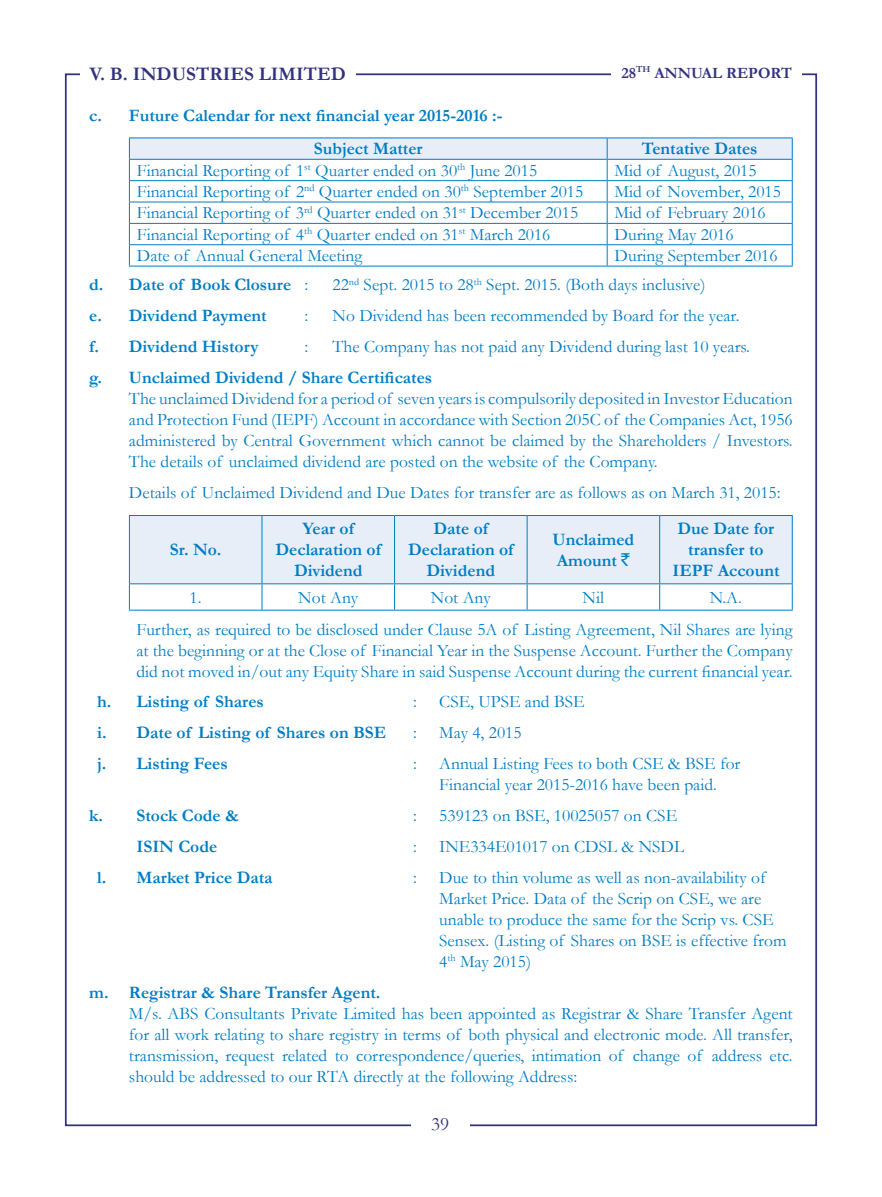
<style>
.page{position:relative;width:882px;height:1197px;background:#fff}
.page>*{position:absolute;margin:0;border:0;box-sizing:border-box;transform-origin:0 0}
.t1{font:700 19.25px "Garamond";color:#32327f}
.t2{font:19.25px "Garamond";color:#32327f}
.t3{font:17.5px/21px "Garamond";color:#007dc5}
.t4{font:700 17.5px/21px "Garamond";color:#007dc5;text-align:center}
.t5{font:700 15.75px "Garamond";color:#32327f}
.s1{font-weight:400}
.s2{font-family:"Rupee Foradian";font-weight:400}
</style>
<div class="page">
<hr style="left:129px;top:137px;width:478px;height:1px;background:#007dc5">
<hr style="left:607px;top:137px;width:186px;height:1px;background:#007dc5">
<svg style="left:129px;top:138px;width:664px;height:128px"></svg>
<hr style="left:129px;top:266px;width:478px;height:1px;background:#007dc5">
<hr style="left:607px;top:266px;width:186px;height:1px;background:#007dc5">
<div style="left:130px;top:516px;width:662px;height:67px;background:#e7eef8"></div>
<hr style="left:129px;top:515px;width:133px;height:1px;background:#007dc5">
<hr style="left:129px;top:516px;width:1px;height:67px;background:#007dc5">
<hr style="left:262px;top:515px;width:133px;height:1px;background:#007dc5">
<hr style="left:262px;top:516px;width:1px;height:67px;background:#007dc5">
<hr style="left:395px;top:515px;width:132px;height:1px;background:#007dc5">
<hr style="left:394px;top:516px;width:1px;height:67px;background:#007dc5">
<hr style="left:527px;top:515px;width:133px;height:1px;background:#007dc5">
<hr style="left:527px;top:516px;width:1px;height:67px;background:#007dc5">
<hr style="left:660px;top:515px;width:133px;height:1px;background:#007dc5">
<hr style="left:659px;top:516px;width:1px;height:67px;background:#007dc5">
<hr style="left:792px;top:516px;width:1px;height:67px;background:#007dc5">
<hr style="left:129px;top:583px;width:133px;height:1px;background:#007dc5">
<svg style="left:129px;top:584px;width:1px;height:26px"></svg>
<hr style="left:262px;top:583px;width:133px;height:1px;background:#007dc5">
<svg style="left:262px;top:584px;width:1px;height:26px"></svg>
<hr style="left:395px;top:583px;width:132px;height:1px;background:#007dc5">
<svg style="left:394px;top:584px;width:1px;height:26px"></svg>
<hr style="left:527px;top:583px;width:133px;height:1px;background:#007dc5">
<svg style="left:527px;top:584px;width:1px;height:26px"></svg>
<hr style="left:660px;top:583px;width:133px;height:1px;background:#007dc5">
<svg style="left:659px;top:584px;width:1px;height:26px"></svg>
<svg style="left:792px;top:584px;width:1px;height:26px"></svg>
<hr style="left:129px;top:610px;width:133px;height:1px;background:#007dc5">
<hr style="left:262px;top:610px;width:133px;height:1px;background:#007dc5">
<hr style="left:395px;top:610px;width:132px;height:1px;background:#007dc5">
<hr style="left:527px;top:610px;width:133px;height:1px;background:#007dc5">
<hr style="left:660px;top:610px;width:133px;height:1px;background:#007dc5">
<p class="t1" style="left:90px;top:61px;width:258px">V. B. INDUSTRIES LIMITED</p>
<p class="t5" style="left:621px;top:62px;width:172px">28<sup>TH</sup> ANNUAL REPORT</p>
<p class="t4" style="left:314px;top:98px;width:190px;line-height:33.8px;text-align:left;text-indent:-225px">c. Future Calendar for next financial year 2015-2016 :-<br>Subject Matter</p>
<p class="t4" style="left:642px;top:138px;width:117px">Tentative Dates</p>
<p class="t3" style="left:137px;top:159px;width:402px">Financial Reporting of 1<sup>st</sup> Quarter ended on 30<sup>th</sup> June 2015</p>
<p class="t3" style="left:615px;top:159px;width:144px">Mid of August, 2015</p>
<p class="t3" style="left:137px;top:181px;width:448px">Financial Reporting of 2<sup>nd</sup> Quarter ended on 30<sup>th</sup> September 2015</p>
<p class="t3" style="left:615px;top:181px;width:168px">Mid of November, 2015</p>
<p class="t3" style="left:137px;top:202px;width:443px">Financial Reporting of 3<sup>rd</sup> Quarter ended on 31<sup>st</sup> December 2015</p>
<p class="t3" style="left:615px;top:202px;width:153px">Mid of February 2016</p>
<p class="t3" style="left:137px;top:223px;width:415px">Financial Reporting of 4<sup>th</sup> Quarter ended on 31<sup>st</sup> March 2016</p>
<p class="t3" style="left:615px;top:223px;width:121px">During May 2016</p>
<p class="t3" style="left:137px;top:245px;width:227px">Date of Annual General Meeting</p>
<p class="t3" style="left:615px;top:245px;width:165px">During September 2016</p>
<p class="t4" style="left:89px;top:275px;width:221px">d. Date of Book Closure <span class="s1">:</span></p>
<p class="t3" style="left:333px;top:274px;width:375px">22<sup>nd</sup> Sept. 2015 to 28<sup>th</sup> Sept. 2015. (Both days inclusive)</p>
<p class="t4" style="left:89px;top:305px;width:179px">e. Dividend Payment</p>
<p class="t3" style="left:305px;top:305px;width:5px">:</p>
<p class="t3" style="left:333px;top:305px;width:408px">No Dividend has been recommended by Board for the year.</p>
<p class="t4" style="left:89px;top:336px;width:171px">f. Dividend History</p>
<p class="t3" style="left:305px;top:336px;width:5px">:</p>
<p class="t3" style="left:333px;top:336px;width:419px">The Company has not paid any Dividend during last 10 years.</p>
<p class="t4" style="left:89px;top:367px;width:344px">g. Unclaimed Dividend / Share Certificates</p>
<p class="t3" style="left:129px;top:388px;width:665px;text-align:justify">The unclaimed Dividend for a period of seven years is compulsorily deposited in Investor Education and Protection Fund (IEPF) Account in accordance with Section 205C of the Companies Act, 1956 administered by Central Government which cannot be claimed by the Shareholders / Investors.<br>The details of unclaimed dividend are posted on the website of the Company.</p>
<p class="t3" style="left:129px;top:482px;width:653px">Details of Unclaimed Dividend and Due Dates for transfer are as follows as on March 31, 2015:</p>
<p class="t4" style="left:170px;top:539px;width:53px">Sr. No.</p>
<p class="t4" style="left:276px;top:518px;width:107px">Year of<br>Declaration of<br>Dividend</p>
<p class="t4" style="left:408px;top:518px;width:107px">Date of<br>Declaration of<br>Dividend</p>
<p class="t4" style="left:553px;top:529px;width:83px;text-align:left">Unclaimed<br>Amount <span class="s2">`</span></p>
<p class="t4" style="left:672px;top:518px;width:109px">Due Date for transfer to<br>IEPF Account</p>
<p class="t3" style="left:137px;top:581px;width:658px;line-height:31.8px;text-indent:573px">N.A.<br>Further, as required to be disclosed under Clause 5A of Listing Agreement, Nil Shares are lying</p>
<p class="t3" style="left:137px;top:639px;width:658px">at the beginning or at the Close of Financial Year in the Suspense Account. Further the Company did not moved in/out any Equity Share in said Suspense Account during the current financial year.</p>
<p class="t4" style="left:97px;top:691px;width:168px">h. Listing of Shares</p>
<p class="t3" style="left:413px;top:691px;width:5px">:</p>
<p class="t3" style="left:439px;top:691px;width:147px">CSE, UPSE and BSE</p>
<p class="t4" style="left:97px;top:722px;width:291px">i. Date of Listing of Shares on BSE</p>
<p class="t3" style="left:413px;top:722px;width:5px">:</p>
<p class="t3" style="left:439px;top:722px;width:84px">May 4, 2015</p>
<p class="t4" style="left:97px;top:753px;width:132px">j. Listing Fees</p>
<p class="t3" style="left:413px;top:753px;width:5px">:</p>
<p class="t3" style="left:439px;top:753px;width:303px">Annual Listing Fees to both CSE &amp; BSE for<br>Financial year 2015-2016 have been paid.</p>
<p class="t4" style="left:89px;top:805px;width:151px">k. Stock Code &amp;</p>
<p class="t3" style="left:413px;top:805px;width:5px">:</p>
<p class="t3" style="left:439px;top:805px;width:239px">539123 on BSE, 10025057 on CSE</p>
<p class="t4" style="left:137px;top:836px;width:82px">ISIN Code</p>
<p class="t3" style="left:413px;top:836px;width:5px">:</p>
<p class="t3" style="left:439px;top:836px;width:246px">INE334E01017 on CDSL &amp; NSDL</p>
<p class="t4" style="left:97px;top:867px;width:177px">l. Market Price Data</p>
<p class="t3" style="left:413px;top:867px;width:5px">:</p>
<p class="t3" style="left:439px;top:867px;width:349px">Due to thin volume as well as non-availability of Market Price. Data of the Scrip on CSE, we are unable to produce the same for the Scrip vs. CSE Sensex. (Listing of Shares on BSE is effective from 4<sup>th</sup> May 2015)</p>
<p class="t4" style="left:89px;top:982px;width:293px">m. Registrar &amp; Share Transfer Agent.</p>
<p class="t3" style="left:129px;top:1003px;width:665px;text-align:justify">M/s. ABS Consultants Private Limited has been appointed as Registrar &amp; Share Transfer Agent for all work relating to share registry in terms of both physical and electronic mode. All transfer, transmission, request related to correspondence/queries, intimation of change of address etc. should be addressed to our RTA directly at the following Address:</p>
<p class="t3" style="left:190px;top:586px;width:14px">1.</p>
<p class="t3" style="left:298px;top:586px;width:61px">Not Any</p>
<p class="t3" style="left:431px;top:586px;width:61px">Not Any</p>
<p class="t3" style="left:583px;top:586px;width:23px">Nil</p>
<p class="t2" style="left:431px;top:1111px;width:20px">39</p>
</div>
